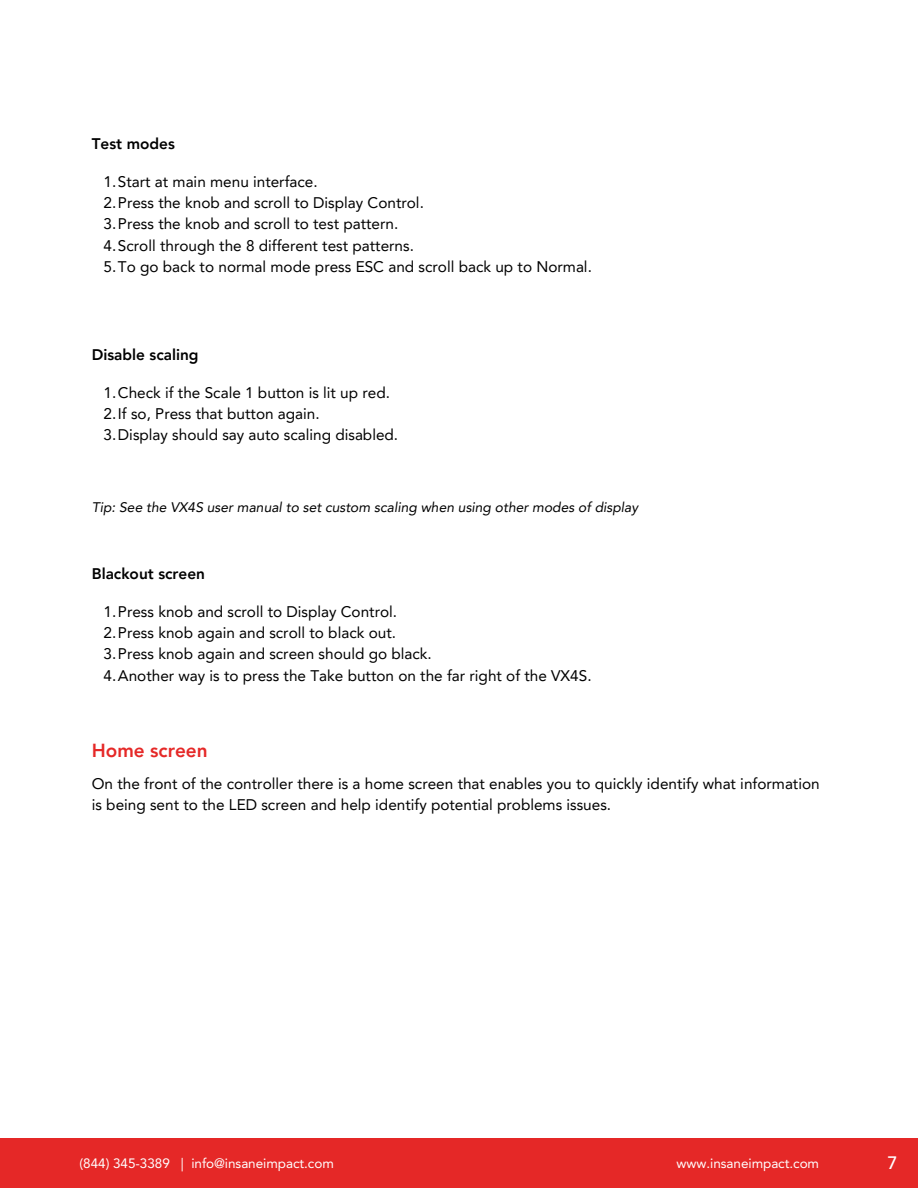
<style>
.page{position:relative;width:918px;height:1188px;background:#fff}
.page>*{position:absolute;margin:0;border:0;box-sizing:border-box;transform-origin:0 0}
.t1{font:800 18.9px "Avenir LT Pro";color:#e52827}
.t2{font:500 18px "Avenir LT Pro";color:#fff}
.t3{font:15.3px/21.3px "Avenir LT Pro";color:#000}
.t4{font:800 15.3px "Avenir LT Pro";color:#000}
.t5{font:italic 13.8px "Avenir LT Pro";color:#000}
.t6{font:13.5px "Avenir";letter-spacing:-.005em;color:#fff}
</style>
<div class="page">
<div style="left:0;top:1138px;width:918px;height:50px;background:#e52827"></div>
<p class="t4" style="left:92px;top:138px;width:85px">Test modes</p>
<p class="t3" style="left:104px;top:172px;width:216px">1.Start at main menu interface.</p>
<h1 class="t3" style="left:104px;top:193px;width:322px">2.Press the knob and scroll to Display Control.</h1>
<h3 class="t3" style="left:104px;top:215px;width:296px">3.Press the knob and scroll to test pattern.</h3>
<p class="t3" style="left:104px;top:236px;width:312px">4.Scroll through the 8 different test patterns.</p>
<p class="t3" style="left:104px;top:258px;width:490px">5.To go back to normal mode press ESC and scroll back up to Normal.</p>
<h2 class="t4" style="left:92px;top:349px;width:108px">Disable scaling</h2>
<p class="t3" style="left:104px;top:383px;width:288px">1.Check if the Scale 1 button is lit up red.</p>
<p class="t3" style="left:104px;top:404px;width:218px">2.If so, Press that button again.</p>
<p class="t3" style="left:104px;top:426px;width:296px">3.Display should say auto scaling disabled.</p>
<p class="t5" style="left:92px;top:502px;width:548px">Tip: See the VX4S user manual to set custom scaling when using other modes of display</p>
<p class="t4" style="left:92px;top:568px;width:115px">Blackout screen</p>
<h2 class="t3" style="left:104px;top:602px;width:295px">1.Press knob and scroll to Display Control.</h2>
<p class="t3" style="left:104px;top:623px;width:294px">2.Press knob again and scroll to black out.</p>
<p class="t3" style="left:104px;top:645px;width:330px">3.Press knob again and screen should go black.</p>
<p class="t3" style="left:104px;top:666px;width:490px">4.Another way is to press the Take button on the far right of the VX4S.</p>
<h3 class="t1" style="left:92px;top:743px;width:117px">Home screen</h3>
<h2 class="t3" style="left:92px;top:774px;width:729px">On the front of the controller there is a home screen that enables you to quickly identify what information is being sent to the LED screen and help identify potential problems issues.</h2>
<p class="t6" style="left:80px;top:1153px;width:256px">(844) 345-3389 | info@insaneimpact.com</p>
<p class="t6" style="left:677px;top:1153px;width:144px">www.insaneimpact.com</p>
<p class="t2" style="left:887px;top:1156px;width:12px">7</p>
</div>
